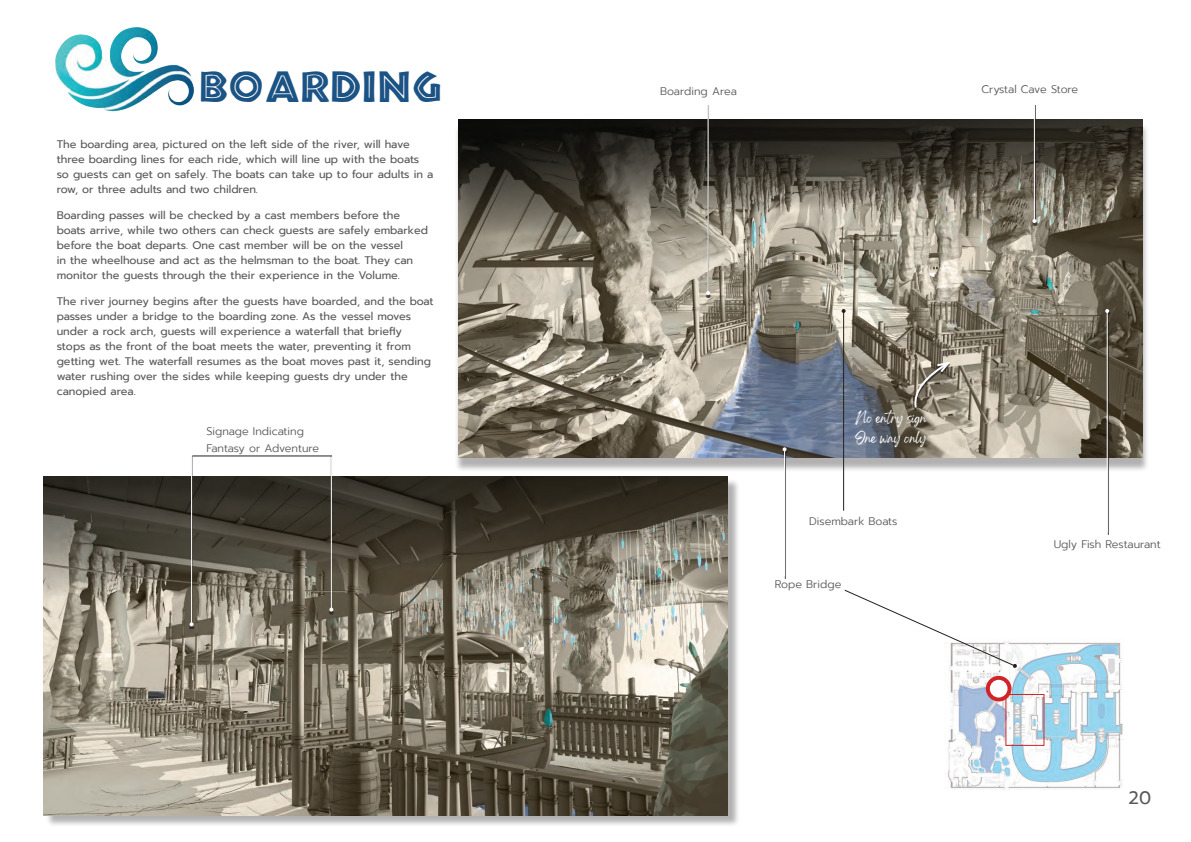
<style>
.page{position:relative;width:1191px;height:842px;background:#fff}
.page>*{position:absolute;margin:0;border:0;box-sizing:border-box;transform-origin:0 0}
.t1{font:40px "Tribeca";letter-spacing:.02em;color:#1c5385}
.t2{font:18px "Prompt";color:#57585a}
.t3{font:11px/15px "Prompt";color:#57585a}
.t4{font:300 11px/17px "Prompt";color:#57585a}
.t5{font:10px/19.3px "Gellatio";color:#fff}
</style>
<div class="page">
<svg style="left:948px;top:642px;width:176px;height:148px"></svg>
<div style="left:1005px;top:694px;width:39px;height:52px;border:1px solid #d1232a"></div>
<svg style="left:986px;top:676px;width:25px;height:25px"></svg>
<div style="left:989px;top:680px;width:18px;height:17px;background:#fff;border-radius:50%"></div>
<img style="left:55px;top:27px;width:139px;height:85px">
<div style="left:454px;top:123px;width:695px;height:350px;background:#231f20;opacity:.35"></div>
<img style="left:458px;top:119px;width:684px;height:338px">
<div style="left:45px;top:478px;width:695px;height:349px;background:#231f20;opacity:.35"></div>
<img style="left:43px;top:477px;width:684px;height:338px">
<svg style="left:913px;top:360px;width:40px;height:50px;background:#8c8476"></svg>
<hr style="left:1106px;top:312px;width:4px;height:223px;background:#231f20;opacity:.75">
<hr style="left:1106px;top:311px;width:1px;height:221px;background:#fff">
<svg style="left:1105px;top:309px;width:4px;height:4px"></svg>
<hr style="left:843px;top:311px;width:1px;height:200px;background:#231f20">
<svg style="left:841px;top:309px;width:4px;height:4px"></svg>
<hr style="left:783px;top:450px;width:4px;height:129px;background:#231f20;opacity:.75">
<hr style="left:784px;top:449px;width:1px;height:127px;background:#fff">
<svg style="left:782px;top:447px;width:4px;height:4px"></svg>
<svg style="left:844px;top:589px;width:173px;height:79px"></svg>
<hr style="left:706px;top:105px;width:4px;height:193px;background:#231f20;opacity:.75">
<hr style="left:707px;top:103px;width:1px;height:190px;background:#fff">
<svg style="left:706px;top:291px;width:4px;height:4px"></svg>
<hr style="left:330px;top:456px;width:4px;height:158px;background:#231f20;opacity:.75">
<hr style="left:331px;top:454px;width:1px;height:156px;background:#fff">
<svg style="left:329px;top:608px;width:4px;height:4px"></svg>
<hr style="left:190px;top:456px;width:4px;height:173px;background:#231f20;opacity:.75">
<hr style="left:191px;top:454px;width:1px;height:170px;background:#fff">
<svg style="left:190px;top:622px;width:4px;height:4px"></svg>
<hr style="left:1033px;top:105px;width:4px;height:121px;background:#231f20;opacity:.75">
<hr style="left:1034px;top:103px;width:1px;height:118px;background:#fff">
<svg style="left:1032px;top:219px;width:4px;height:4px"></svg>
<hr style="left:192px;top:456px;width:140px;height:1px;background:#231f20">
<h1 class="t1" style="left:200px;top:56px;width:243px">BOARDING</h1>
<p class="t3" style="left:57px;top:136px;width:378px">The boarding area, pictured on the left side of the river, will have three boarding lines for each ride, which will line up with the boats so guests can get on safely. The boats can take up to four adults in a row, or three adults and two children.</p>
<p class="t3" style="left:57px;top:208px;width:373px">Boarding passes will be checked by a cast members before the boats arrive, while two others can check guests are safely embarked before the boat departs. One cast member will be on the vessel<br>in the wheelhouse and act as the helmsman to the boat. They can monitor the guests through the their experience in the Volume.</p>
<p class="t3" style="left:57px;top:294px;width:378px">The river journey begins after the guests have boarded, and the boat passes under a bridge to the boarding zone. As the vessel moves under a rock arch, guests will experience a waterfall that briefly<br>stops as the front of the boat meets the water, preventing it from getting wet. The waterfall resumes as the boat moves past it, sending water rushing over the sides while keeping guests dry under the canopied area.</p>
<p class="t4" style="left:206px;top:423px;width:114px">Signage Indicating<br>Fantasy or Adventure</p>
<p class="t4" style="left:660px;top:83px;width:78px">Boarding Area</p>
<p class="t4" style="left:981px;top:81px;width:98px">Crystal Cave Store</p>
<p class="t5" style="left:855px;top:412px;width:72px">No entry sign<br>One way only</p>
<p class="t4" style="left:809px;top:512px;width:90px">Disembark Boats</p>
<p class="t4" style="left:775px;top:576px;width:68px">Rope Bridge</p>
<p class="t4" style="left:1053px;top:536px;width:109px">Ugly Fish Restaurant</p>
<h2 class="t2" style="left:1128px;top:785px;width:24px">20</h2>
</div>
